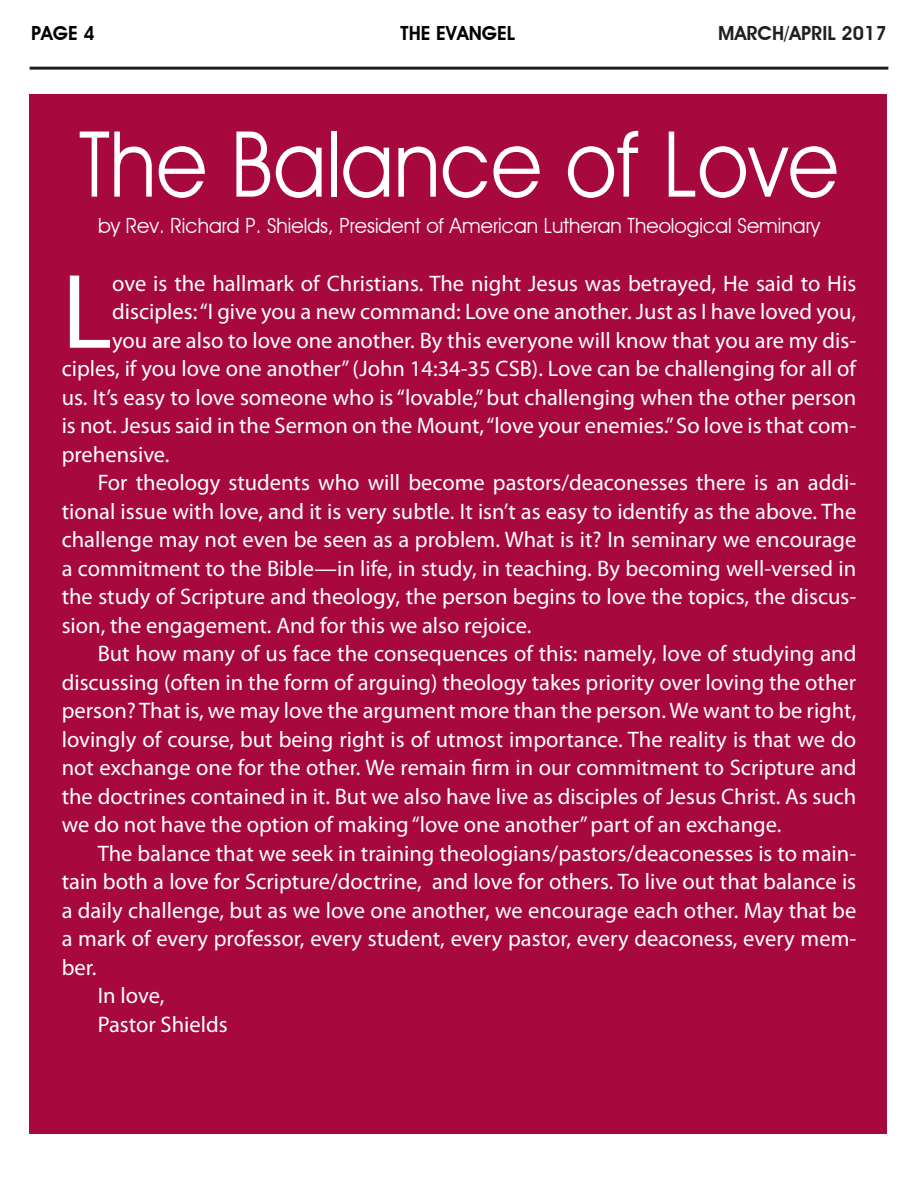
<style>
.page{position:relative;width:918px;height:1188px;background:#fff}
.page>*{position:absolute;margin:0;border:0;box-sizing:border-box;transform-origin:0 0}
.t1{font:107.1px "Myriad Pro";color:#fff}
.t2{font:92.4px "Advantage";color:#fff;scale:.91 1}
.t3{font:22.5px "Myriad Pro";color:#fff}
.t4{font:21px "Advantage";color:#fff}
.t5{font:600 19.5px "Advantage";color:#000}
.t6{font:600 19.5px "Advantage";color:#231f20}
</style>
<div class="page">
<div style="left:29px;top:94px;width:858px;height:1040px;background:#a7083d"></div>
<hr style="left:30px;top:67px;width:858px;height:3px;background:#231f20">
<p class="t5" style="left:31px;top:21px;width:65px">PAGE 4</p>
<p class="t5" style="left:401px;top:21px;width:116px">THE EVANGEL</p>
<p class="t6" style="left:718px;top:21px;width:170px">MARCH/APRIL 2017</p>
<h2 class="t2" style="left:79px;top:108px;width:836px">The Balance of Love</h2>
<p class="t4" style="left:98px;top:213px;width:724px">by Rev. Richard P. Shields, President of American Lutheran Theological Seminary</p>
<h1 class="t1" style="left:62px;top:246px;width:52px">L</h1>
<p class="t3" style="left:112px;top:269px;width:746px">ove is the hallmark of Christians. The night Jesus was betrayed, He said to His</p>
<p class="t3" style="left:112px;top:298px;width:745px">disciples: “I give you a new command: Love one another. Just as I have loved you,</p>
<p class="t3" style="left:112px;top:326px;width:746px">you are also to love one another. By this everyone will know that you are my dis-</p>
<p class="t3" style="left:62px;top:355px;width:796px">ciples, if you love one another” (John 14:34-35 CSB). Love can be challenging for all of</p>
<p class="t3" style="left:62px;top:383px;width:796px">us. It’s easy to love someone who is “lovable,” but challenging when the other person</p>
<p class="t3" style="left:62px;top:412px;width:796px">is not. Jesus said in the Sermon on the Mount, “love your enemies.” So love is that com-</p>
<p class="t3" style="left:62px;top:440px;width:109px">prehensive.</p>
<p class="t3" style="left:98px;top:469px;width:760px">For theology students who will become pastors/deaconesses there is an addi-</p>
<p class="t3" style="left:62px;top:497px;width:796px">tional issue with love, and it is very subtle. It isn’t as easy to identify as the above. The</p>
<p class="t3" style="left:62px;top:526px;width:796px">challenge may not even be seen as a problem. What is it? In seminary we encourage</p>
<p class="t3" style="left:62px;top:554px;width:796px">a commitment to the Bible—in life, in study, in teaching. By becoming well-versed in</p>
<p class="t3" style="left:62px;top:583px;width:796px">the study of Scripture and theology, the person begins to love the topics, the discus-</p>
<p class="t3" style="left:62px;top:611px;width:471px">sion, the engagement. And for this we also rejoice.</p>
<p class="t3" style="left:98px;top:640px;width:760px">But how many of us face the consequences of this: namely, love of studying and</p>
<p class="t3" style="left:62px;top:668px;width:796px">discussing (often in the form of arguing) theology takes priority over loving the other</p>
<p class="t3" style="left:62px;top:697px;width:796px">person? That is, we may love the argument more than the person. We want to be right,</p>
<p class="t3" style="left:62px;top:725px;width:796px">lovingly of course, but being right is of utmost importance. The reality is that we do</p>
<p class="t3" style="left:62px;top:754px;width:796px">not exchange one for the other. We remain firm in our commitment to Scripture and</p>
<p class="t3" style="left:62px;top:782px;width:796px">the doctrines contained in it. But we also have live as disciples of Jesus Christ. As such</p>
<p class="t3" style="left:62px;top:811px;width:721px">we do not have the option of making “love one another” part of an exchange.</p>
<p class="t3" style="left:98px;top:839px;width:760px">The balance that we seek in training theologians/pastors/deaconesses is to main-</p>
<p class="t3" style="left:62px;top:868px;width:796px">tain both a love for Scripture/doctrine, and love for others. To live out that balance is</p>
<p class="t3" style="left:62px;top:896px;width:796px">a daily challenge, but as we love one another, we encourage each other. May that be</p>
<p class="t3" style="left:62px;top:925px;width:796px">a mark of every professor, every student, every pastor, every deaconess, every mem-</p>
<p class="t3" style="left:62px;top:953px;width:36px">ber.</p>
<p class="t3" style="left:98px;top:982px;width:68px">In love,</p>
<p class="t3" style="left:98px;top:1011px;width:131px">Pastor Shields</p>
</div>
